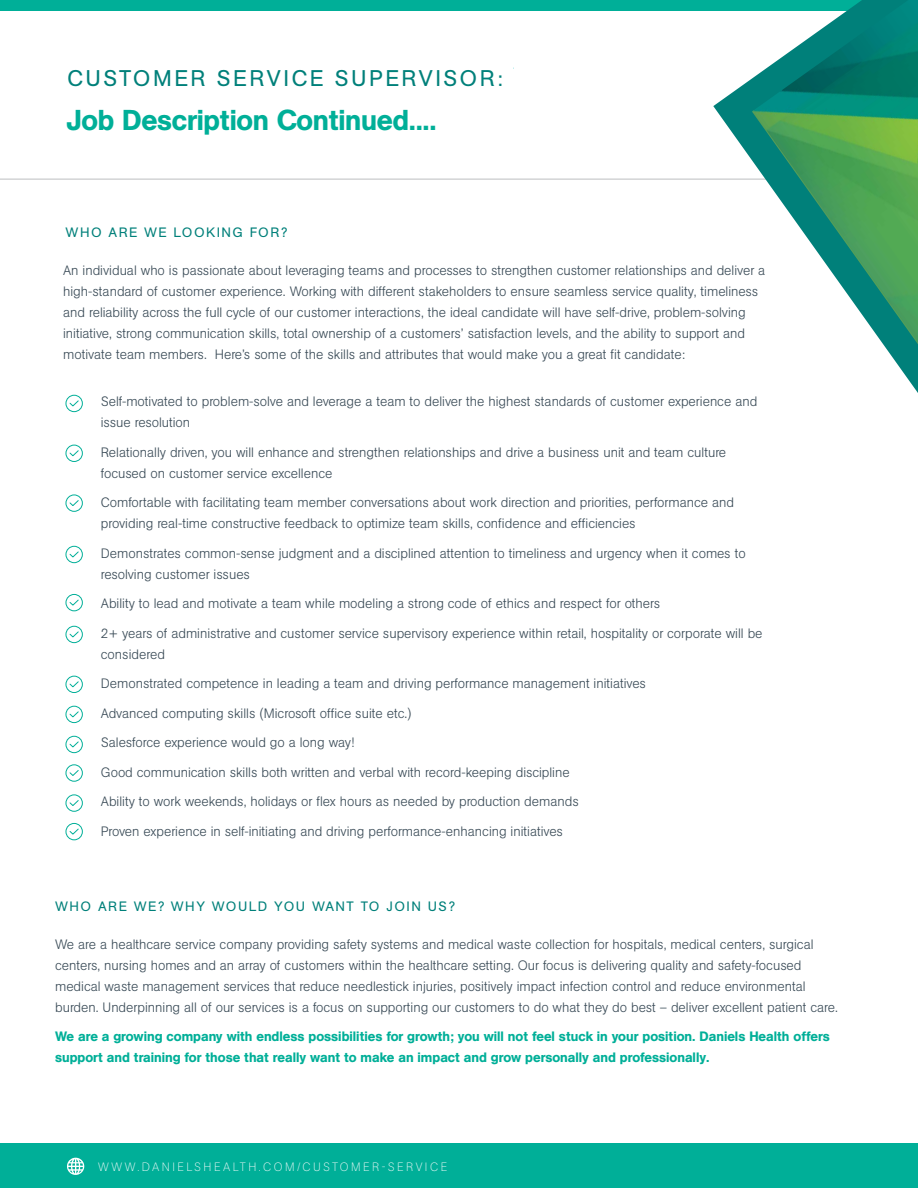
<style>
.page{position:relative;width:918px;height:1188px;background:#fff}
.page>*{position:absolute;margin:0;border:0;box-sizing:border-box;transform-origin:0 0}
.body_copy{font:500 28.5px "AG Book Pro";letter-spacing:-.01em;color:#00af98}
.body_copy-2{font:22.5px "AG Book Pro";letter-spacing:.11em;color:#00807a}
.body_copy-3{font:300 13.5px/21px "AG Book Pro";color:#3b4c58}
.body_copy-4{font:500 13.5px/21px "AG Book Pro";color:#00af98}
.body_copy-5{font:13.5px "AG Book Pro";letter-spacing:.11em;color:#00807a}
.t1{font:200 12px "AG Book Pro";letter-spacing:.21em;color:#fff}
</style>
<div class="page">
<hr style="left:0;top:179px;width:918px;height:1px;background:#bcbec0">
<div style="left:0;top:0;width:918px;height:11px;background:#00af98"></div>
<svg style="left:713px;top:78px;width:205px;height:315px"></svg>
<img style="left:752px;top:0;width:166px;height:344px">
<div style="left:0;top:1144px;width:918px;height:44px;background:#00af98"></div>
<svg style="left:67px;top:1158px;width:17px;height:17px"></svg>
<svg style="left:69px;top:450px;width:10px;height:7px"></svg>
<div style="left:66px;top:445px;width:17px;height:17px;border:1px solid #00af98;border-radius:50%"></div>
<svg style="left:69px;top:551px;width:10px;height:7px"></svg>
<div style="left:66px;top:546px;width:17px;height:17px;border:1px solid #00af98;border-radius:50%"></div>
<svg style="left:69px;top:500px;width:10px;height:6px"></svg>
<div style="left:66px;top:494px;width:17px;height:18px;border:1px solid #00af98;border-radius:50%"></div>
<svg style="left:69px;top:599px;width:10px;height:7px"></svg>
<div style="left:66px;top:594px;width:17px;height:17px;border:1px solid #00af98;border-radius:50%"></div>
<svg style="left:69px;top:631px;width:10px;height:7px"></svg>
<div style="left:66px;top:626px;width:17px;height:17px;border:1px solid #00af98;border-radius:50%"></div>
<svg style="left:69px;top:681px;width:10px;height:7px"></svg>
<div style="left:66px;top:676px;width:17px;height:17px;border:1px solid #00af98;border-radius:50%"></div>
<svg style="left:69px;top:711px;width:10px;height:7px"></svg>
<div style="left:66px;top:706px;width:17px;height:17px;border:1px solid #00af98;border-radius:50%"></div>
<svg style="left:69px;top:741px;width:10px;height:7px"></svg>
<div style="left:66px;top:736px;width:17px;height:17px;border:1px solid #00af98;border-radius:50%"></div>
<svg style="left:69px;top:770px;width:10px;height:6px"></svg>
<div style="left:66px;top:764px;width:17px;height:18px;border:1px solid #00af98;border-radius:50%"></div>
<svg style="left:69px;top:800px;width:10px;height:6px"></svg>
<div style="left:66px;top:794px;width:17px;height:18px;border:1px solid #00af98;border-radius:50%"></div>
<svg style="left:69px;top:828px;width:10px;height:7px"></svg>
<div style="left:66px;top:823px;width:17px;height:17px;border:1px solid #00af98;border-radius:50%"></div>
<svg style="left:69px;top:400px;width:10px;height:7px"></svg>
<div style="left:66px;top:395px;width:17px;height:17px;border:1px solid #00af98;border-radius:50%"></div>
<p class="body_copy-2" style="left:67px;top:63px;width:437px">CUSTOMER SERVICE SUPERVISOR:</p>
<p class="body_copy" style="left:67px;top:102px;width:371px">Job Description Continued....</p>
<p class="body_copy-5" style="left:66px;top:223px;width:223px">WHO ARE WE LOOKING FOR?</p>
<p class="body_copy-3" style="left:63px;top:260px;width:704px">An individual who is passionate about leveraging teams and processes to strengthen customer relationships and deliver a high-standard of customer experience. Working with different stakeholders to ensure seamless service quality, timeliness and reliability across the full cycle of our customer interactions, the ideal candidate will have self-drive, problem-solving initiative, strong communication skills, total ownership of a customers’ satisfaction levels, and the ability to support and motivate team members. Here’s some of the skills and attributes that would make you a great fit candidate:</p>
<p class="body_copy-3" style="left:101px;top:391px;width:658px">Self-motivated to problem-solve and leverage a team to deliver the highest standards of customer experience and issue resolution</p>
<p class="body_copy-3" style="left:101px;top:441px;width:627px">Relationally driven, you will enhance and strengthen relationships and drive a business unit and team culture focused on customer service excellence</p>
<p class="body_copy-3" style="left:101px;top:492px;width:635px">Comfortable with facilitating team member conversations about work direction and priorities, performance and providing real-time constructive feedback to optimize team skills, confidence and efficiencies</p>
<p class="body_copy-3" style="left:101px;top:543px;width:646px">Demonstrates common-sense judgment and a disciplined attention to timeliness and urgency when it comes to resolving customer issues</p>
<p class="body_copy-3" style="left:101px;top:593px;width:561px">Ability to lead and motivate a team while modeling a strong code of ethics and respect for others</p>
<p class="body_copy-3" style="left:101px;top:623px;width:663px">2+ years of administrative and customer service supervisory experience within retail, hospitality or corporate will be considered</p>
<p class="body_copy-3" style="left:101px;top:673px;width:547px">Demonstrated competence in leading a team and driving performance management initiatives</p>
<p class="body_copy-3" style="left:101px;top:703px;width:312px">Advanced computing skills (Microsoft office suite etc.)</p>
<p class="body_copy-3" style="left:101px;top:732px;width:255px">Salesforce experience would go a long way!</p>
<p class="body_copy-3" style="left:101px;top:762px;width:470px">Good communication skills both written and verbal with record-keeping discipline</p>
<p class="body_copy-3" style="left:101px;top:791px;width:480px">Ability to work weekends, holidays or flex hours as needed by production demands</p>
<p class="body_copy-3" style="left:101px;top:821px;width:464px">Proven experience in self-initiating and driving performance-enhancing initiatives</p>
<p class="body_copy-5" style="left:55px;top:897px;width:401px">WHO ARE WE? WHY WOULD YOU WANT TO JOIN US?</p>
<p class="body_copy-3" style="left:55px;top:933px;width:784px">We are a healthcare service company providing safety systems and medical waste collection for hospitals, medical centers, surgical centers, nursing homes and an array of customers within the healthcare setting. Our focus is delivering quality and safety-focused medical waste management services that reduce needlestick injuries, positively impact infection control and reduce environmental burden. Underpinning all of our services is a focus on supporting our customers to do what they do best – deliver excellent patient care.</p>
<p class="body_copy-4" style="left:55px;top:1026px;width:776px">We are a growing company with endless possibilities for growth; you will not feel stuck in your position. Daniels Health offers support and training for those that really want to make an impact and grow personally and professionally.</p>
<p class="t1" style="left:98px;top:1159px;width:351px">WWW.DANIELSHEALTH.COM/CUSTOMER-SERVICE</p>
</div>
